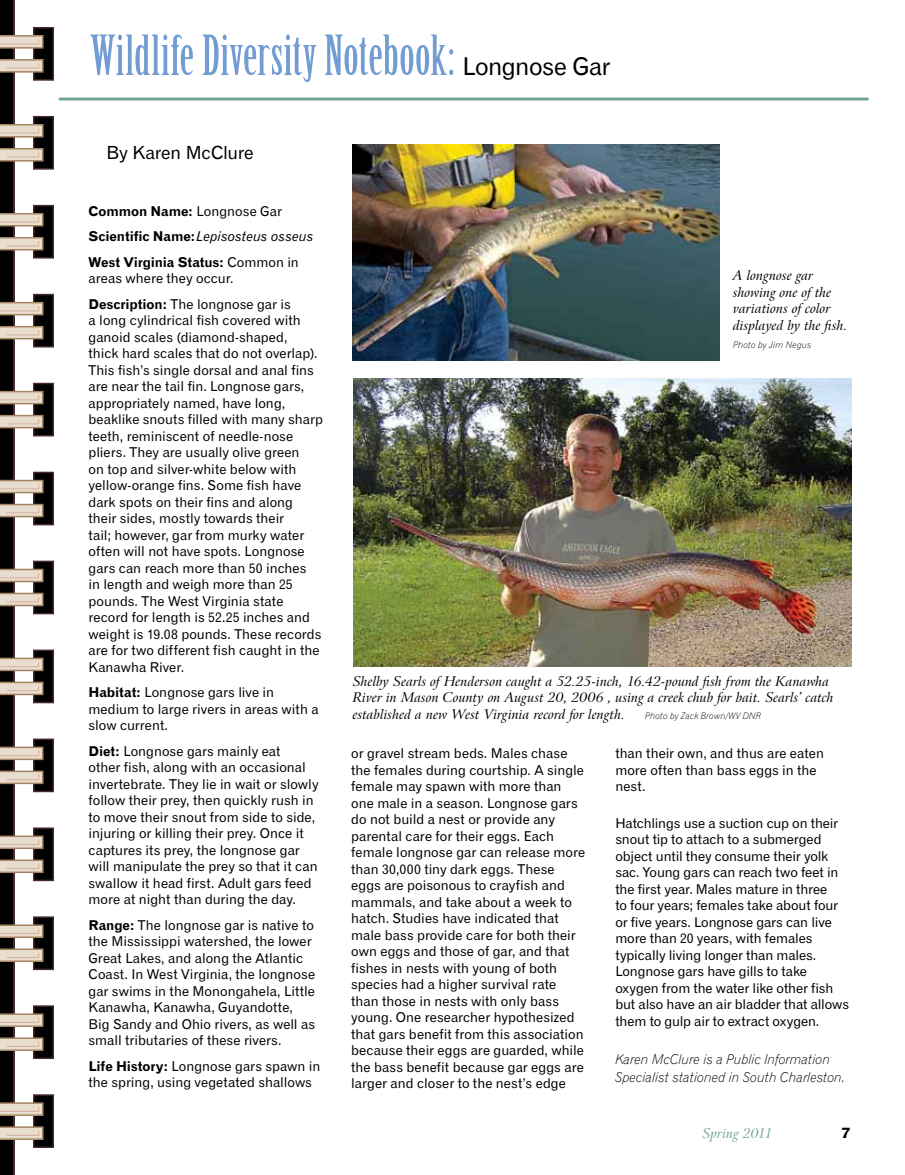
<style>
.page{position:relative;width:905px;height:1175px;background:#fff}
.page>*{position:absolute;margin:0;border:0;box-sizing:border-box;transform-origin:0 0}
.t1{font:54px "Birch";letter-spacing:.005em;color:#739dd2}
.t2{font:18px "Gothic 720 BT Roman B";letter-spacing:-.01em;color:#000}
.t3{font:15px "Gothic 725 BT Black A";color:#000}
.t4{font:13.5px/16.5px "Gothic 720 BT Roman B";color:#000}
.t5{font:italic 13.5px/16.5px "Arrus BT";color:#000}
.t6{font:13.5px/18px "Gothic 720 BT Light Italic B";letter-spacing:-.005em;color:#000}
.t7{font:13.5px "Gothic 720 BT Bold B";letter-spacing:-.005em;color:#000}
.t8{font:13.5px "Gothic 720 BT Italic B";letter-spacing:-.005em;color:#000}
.t9{font:italic 13.5px "Arrus BT";letter-spacing:-.005em;color:#72a492}
.t10{font:9px "Gothic 720 BT Light Italic B";letter-spacing:.01em;color:#000}
.s1{font-family:"Gothic 720 BT Roman B";font-size:24.3px;color:#000}
.s2{font-family:"Gothic 720 BT Roman B"}
.s3{font-family:"Gothic 720 BT Bold B"}
</style>
<div class="page">
<hr style="left:60px;top:97px;width:807px;height:3px;background:#72a492">
<div style="left:0;top:0;width:14px;height:1174px;background:#000"></div>
<hr style="left:13px;top:0;width:2px;height:1174px;background:#472a2b">
<svg style="left:40px;top:738px;width:14px;height:54px"></svg>
<svg style="left:40px;top:827px;width:14px;height:54px"></svg>
<svg style="left:40px;top:916px;width:14px;height:54px"></svg>
<svg style="left:40px;top:1005px;width:14px;height:54px"></svg>
<svg style="left:0;top:27px;width:54px;height:54px"></svg>
<svg style="left:40px;top:116px;width:14px;height:54px"></svg>
<svg style="left:40px;top:205px;width:14px;height:53px"></svg>
<svg style="left:40px;top:294px;width:14px;height:53px"></svg>
<svg style="left:40px;top:383px;width:14px;height:53px"></svg>
<svg style="left:40px;top:472px;width:14px;height:53px"></svg>
<svg style="left:40px;top:560px;width:14px;height:54px"></svg>
<svg style="left:40px;top:649px;width:14px;height:54px"></svg>
<svg style="left:0;top:1094px;width:54px;height:54px"></svg>
<svg style="left:0;top:38px;width:40px;height:1098px"></svg>
<img style="left:352px;top:144px;width:367px;height:216px">
<hr style="left:0;top:450px;width:1px;height:90px;background:#fff">
<img style="left:353px;top:378px;width:498px;height:288px">
<h1 class="t1" style="left:90px;top:27px;width:522px">Wildlife Diversity Notebook: <span class="s1">Longnose Gar</span></h1>
<h2 class="t2" style="left:106px;top:141px;width:149px">By Karen McClure</h2>
<p class="t7" style="left:88px;top:202px;width:195px">Common Name: <span class="s2">Longnose Gar</span></p>
<p class="t8" style="left:88px;top:228px;width:226px"><span class="s3">Scientific Name:</span>Lepisosteus osseus</p>
<p class="t7" style="left:88px;top:253px;width:212px">West Virginia Status: <span class="s2">Common in</span></p>
<p class="t4" style="left:88px;top:265px;width:204px;line-height:25.5px">areas where they occur.<br><span class="s3">Description:</span> The longnose gar is</p>
<p class="t4" style="left:88px;top:312px;width:236px">a long cylindrical fish covered with ganoid scales (diamond-shaped,<br>thick hard scales that do not overlap).<br>This fish’s single dorsal and anal fins are near the tail fin. Longnose gars, appropriately named, have long, beaklike snouts filled with many sharp teeth, reminiscent of needle-nose pliers. They are usually olive green<br>on top and silver-white below with yellow-orange fins. Some fish have dark spots on their fins and along their sides, mostly towards their<br>tail; however, gar from murky water often will not have spots. Longnose gars can reach more than 50 inches<br>in length and weigh more than 25 pounds. The West Virginia state record for length is 52.25 inches and weight is 19.08 pounds. These records are for two different fish caught in the Kanawha River.</p>
<p class="t4" style="left:88px;top:684px;width:232px"><span class="s3">Habitat:</span> Longnose gars live in medium to large rivers in areas with a slow current.</p>
<p class="t4" style="left:88px;top:742px;width:231px"><span class="s3">Diet:</span> Longnose gars mainly eat<br>other fish, along with an occasional invertebrate. They lie in wait or slowly follow their prey, then quickly rush in to move their snout from side to side, injuring or killing their prey. Once it captures its prey, the longnose gar will manipulate the prey so that it can swallow it head first. Adult gars feed more at night than during the day.</p>
<p class="t4" style="left:88px;top:916px;width:228px"><span class="s3">Range:</span> The longnose gar is native to the Mississippi watershed, the lower Great Lakes, and along the Atlantic Coast. In West Virginia, the longnose gar swims in the Monongahela, Little Kanawha, Kanawha, Guyandotte, Big Sandy and Ohio rivers, as well as small tributaries of these rivers.</p>
<p class="t4" style="left:88px;top:1057px;width:233px"><span class="s3">Life History:</span> Longnose gars spawn in the spring, using vegetated shallows</p>
<p class="t5" style="left:733px;top:267px;width:116px">A longnose gar showing one of the variations of color displayed by the fish.</p>
<p class="t10" style="left:733px;top:339px;width:80px">Photo by Jim Negus</p>
<p class="t5" style="left:352px;top:673px;width:482px">Shelby Searls of Henderson caught a 52.25-inch, 16.42-pound fish from the Kanawha<br>River in Mason County on August 20, 2006 , using a creek chub for bait. Searls’ catch established a new West Virginia record for length.</p>
<p class="t10" style="left:645px;top:710px;width:118px">Photo by Zack Brown/WV DNR</p>
<p class="t4" style="left:351px;top:745px;width:235px">or gravel stream beds. Males chase the females during courtship. A single female may spawn with more than one male in a season. Longnose gars do not build a nest or provide any parental care for their eggs. Each female longnose gar can release more than 30,000 tiny dark eggs. These eggs are poisonous to crayfish and mammals, and take about a week to hatch. Studies have indicated that male bass provide care for both their own eggs and those of gar, and that fishes in nests with young of both species had a higher survival rate than those in nests with only bass young. One researcher hypothesized that gars benefit from this association because their eggs are guarded, while the bass benefit because gar eggs are larger and closer to the nest’s edge</p>
<p class="t4" style="left:615px;top:744px;width:210px">than their own, and thus are eaten more often than bass eggs in the nest.</p>
<p class="t4" style="left:615px;top:814px;width:235px">Hatchlings use a suction cup on their snout tip to attach to a submerged object until they consume their yolk sac. Young gars can reach two feet in the first year. Males mature in three<br>to four years; females take about four or five years. Longnose gars can live more than 20 years, with females typically living longer than males.<br>Longnose gars have gills to take oxygen from the water like other fish but also have an air bladder that allows them to gulp air to extract oxygen.</p>
<p class="t6" style="left:615px;top:1050px;width:231px">Karen McClure is a Public Information<br>Specialist stationed in South Charleston.</p>
<p class="t9" style="left:702px;top:1124px;width:72px">Spring 2011</p>
<p class="t3" style="left:841px;top:1123px;width:11px">7</p>
</div>
